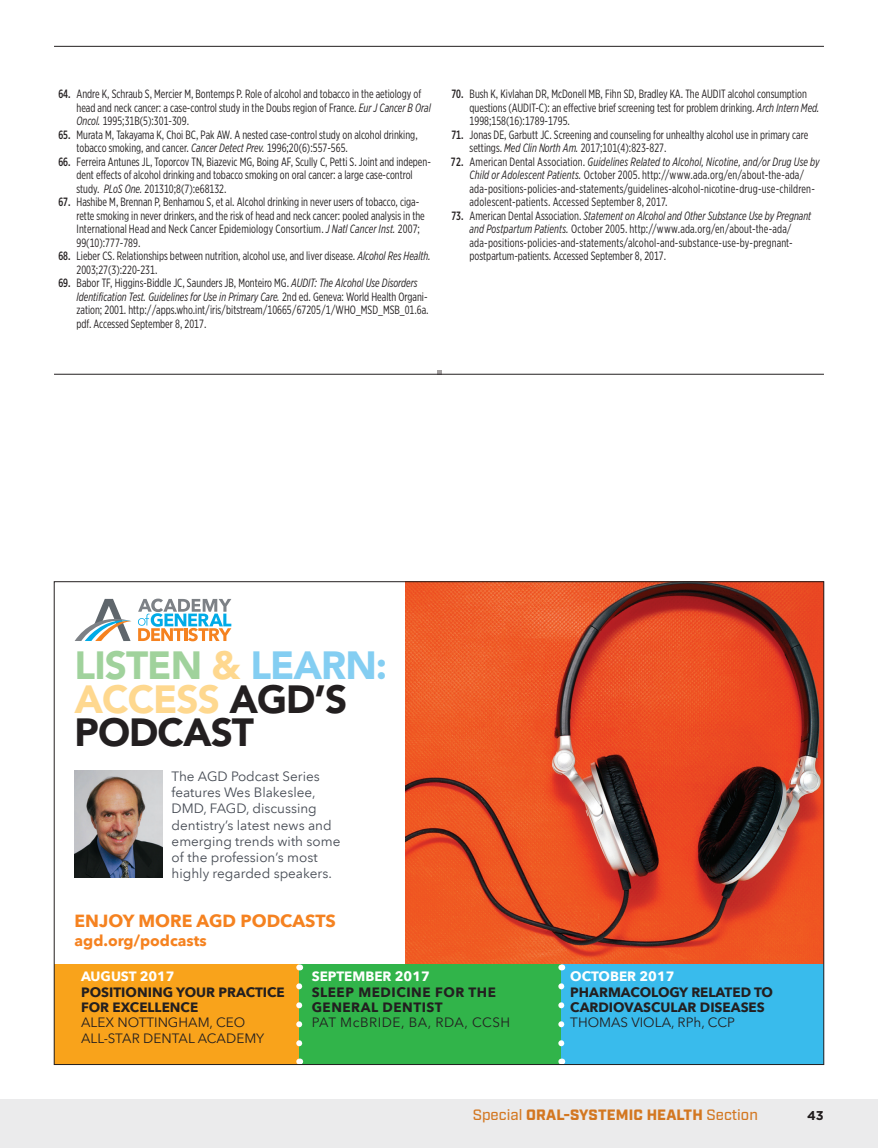
<style>
.page{position:relative;width:878px;height:1148px;background:#fff}
.page>*{position:absolute;margin:0;border:0;box-sizing:border-box;transform-origin:0 0}
.t1{font:900 39px/33.5px "Avenir";letter-spacing:-.025em;color:#231f20}
.t2{font:700 17.55px "Avenir Next LT Pro";color:#f58220}
.t3{font:700 15.3px "Avenir Next LT Pro";color:#f58220}
.t4{font:900 15px "Industry";letter-spacing:.01em;color:#e68224}
.t5{font:13.5px/16.2px "Avenir Next LT Pro";color:#464b54}
.t6{font:700 13.5px/15.3px "Avenir Next LT Pro";color:#231f20}
.t7{font:13.5px/15.3px "Avenir Next LT Pro";color:#231f20}
.t8{font:700 13.5px "Avenir Next LT Pro";color:#fff}
.t9{font:700 13.5px/15.3px "Avenir Next LT Pro";letter-spacing:.04em;color:#231f20}
.t10{font:13.5px "Avenir Next LT Pro";letter-spacing:.04em;color:#231f20}
.t11{font:700 12.75px "Gotham";color:#231f20}
.t12{font:12px/13.5px "Gotham X Narrow";color:#231f20;scale:.9 1}
.s1{font-weight:500}
.s2{font-style:italic}
.s3{color:#a0d29c}
.s4{color:#fed88f}
.s5{color:#84cef2}
</style>
<div class="page">
<hr style="left:54px;top:46px;width:770px;height:1px;background:#231f20">
<div style="left:0;top:1099px;width:878px;height:49px;background:#ebebec"></div>
<svg style="left:436px;top:370px;width:5px;height:4px"></svg>
<hr style="left:54px;top:374px;width:770px;height:1px;background:#231f20">
<img style="left:406px;top:583px;width:416px;height:381px">
<img style="left:75px;top:770px;width:88px;height:107px">
<div style="left:54px;top:964px;width:245px;height:100px;background:#f9a31b"></div>
<div style="left:299px;top:964px;width:262px;height:100px;background:#31b44a"></div>
<div style="left:561px;top:964px;width:263px;height:100px;background:#39bbec"></div>
<svg style="left:296px;top:986px;width:6px;height:61px"></svg>
<svg style="left:558px;top:986px;width:6px;height:61px"></svg>
<svg style="left:138px;top:598px;width:93px;height:43px"></svg>
<svg style="left:75px;top:599px;width:56px;height:42px"></svg>
<p class="t12" style="left:77px;top:87px;width:395px;text-indent:-18px"><span class="s1">64.</span> Andre K, Schraub S, Mercier M, Bontemps P. Role of alcohol and tobacco in the aetiology of head and neck cancer: a case-control study in the Doubs region of France. <span class="s2">Eur J Cancer B Oral<br>Oncol.</span> 1995;31B(5):301-309.</p>
<p class="t12" style="left:77px;top:128px;width:380px;text-indent:-18px"><span class="s1">65.</span> Murata M, Takayama K, Choi BC, Pak AW. A nested case-control study on alcohol drinking, tobacco smoking, and cancer. <span class="s2">Cancer Detect Prev.</span> 1996;20(6):557-565.</p>
<p class="t12" style="left:76px;top:155px;width:395px;text-indent:-18px"><span class="s1">66.</span> Ferreira Antunes JL, Toporcov TN, Biazevic MG, Boing AF, Scully C, Petti S. Joint and indepen&shy;dent effects of alcohol drinking and tobacco smoking on oral cancer: a large case-control study. <span class="s2">PLoS One.</span> 201310;8(7):e68132.</p>
<p class="t12" style="left:76px;top:195px;width:388px;text-indent:-18px"><span class="s1">67.</span> Hashibe M, Brennan P, Benhamou S, et al. Alcohol drinking in never users of tobacco, ciga&shy;rette smoking in never drinkers, and the risk of head and neck cancer: pooled analysis in the International Head and Neck Cancer Epidemiology Consortium. <span class="s2">J Natl Cancer Inst.</span> 2007; 99(10):777-789.</p>
<p class="t12" style="left:76px;top:249px;width:395px;text-indent:-18px"><span class="s1">68.</span> Lieber CS. Relationships between nutrition, alcohol use, and liver disease. <span class="s2">Alcohol Res Health.<br></span>2003;27(3):220-231.</p>
<p class="t12" style="left:76px;top:276px;width:393px;text-indent:-18px"><span class="s1">69.</span> Babor TF, Higgins-Biddle JC, Saunders JB, Monteiro MG. <span class="s2">AUDIT: The Alcohol Use Disorders Identification Test. Guidelines for Use in Primary Care.</span> 2nd ed. Geneva: World Health Organi&shy;zation; 2001. http://apps.who.int/iris/bitstream/10665/67205/1/WHO_MSD_MSB_01.6a. pdf. Accessed September 8, 2017.</p>
<p class="t12" style="left:469px;top:87px;width:390px;text-indent:-18px"><span class="s1">70.</span> Bush K, Kivlahan DR, McDonell MB, Fihn SD, Bradley KA. The AUDIT alcohol consumption questions (AUDIT-C): an effective brief screening test for problem drinking. <span class="s2">Arch Intern Med.<br></span>1998;158(16):1789-1795.</p>
<p class="t12" style="left:469px;top:128px;width:378px;text-indent:-18px"><span class="s1">71.</span> Jonas DE, Garbutt JC. Screening and counseling for unhealthy alcohol use in primary care settings. <span class="s2">Med Clin North Am.</span> 2017;101(4):823-827.</p>
<p class="t12" style="left:469px;top:155px;width:390px;text-indent:-19px"><span class="s1">72.</span> American Dental Association. <span class="s2">Guidelines Related to Alcohol, Nicotine, and/or Drug Use by Child or Adolescent Patients.</span> October 2005. http://www.ada.org/en/about-the-ada/ ada-positions-policies-and-statements/guidelines-alcohol-nicotine-drug-use-children&shy;adolescent-patients. Accessed September 8, 2017.</p>
<p class="t12" style="left:469px;top:209px;width:381px;text-indent:-18px"><span class="s1">73.</span> American Dental Association. <span class="s2">Statement on Alcohol and Other Substance Use by Pregnant and Postpartum Patients.</span> October 2005. http://www.ada.org/en/about-the-ada/ ada-positions-policies-and-statements/alcohol-and-substance-use-by-pregnant&shy;postpartum-patients. Accessed September 8, 2017.</p>
<h1 class="t1" style="left:75px;top:648px;width:314px"><span class="s3">LISTEN</span> <span class="s4">&amp;</span> <span class="s5">LEARN:<br></span><span class="s4">ACCESS</span> AGD’S<br>PODCAST</h1>
<p class="t5" style="left:172px;top:768px;width:170px">The AGD Podcast Series features Wes Blakeslee,<br>DMD, FAGD, discussing dentistry’s latest news and emerging trends with some of the profession’s most highly regarded speakers.</p>
<h2 class="t2" style="left:75px;top:909px;width:263px">ENJOY MORE AGD PODCASTS</h2>
<p class="t3" style="left:75px;top:931px;width:133px">agd.org/podcasts</p>
<p class="t8" style="left:81px;top:968px;width:95px">AUGUST 2017</p>
<p class="t6" style="left:81px;top:984px;width:205px">POSITIONING YOUR PRACTICE<br>FOR EXCELLENCE</p>
<p class="t7" style="left:81px;top:1015px;width:185px">ALEX NOTTINGHAM, CEO<br>ALL-STAR DENTAL ACADEMY</p>
<p class="t8" style="left:312px;top:968px;width:120px">SEPTEMBER 2017</p>
<p class="t9" style="left:312px;top:984px;width:186px">SLEEP MEDICINE FOR THE<br>GENERAL DENTIST</p>
<p class="t10" style="left:312px;top:1014px;width:200px">PAT McBRIDE, BA, RDA, CCSH</p>
<p class="t8" style="left:570px;top:968px;width:106px">OCTOBER 2017</p>
<p class="t6" style="left:570px;top:984px;width:204px">PHARMACOLOGY RELATED TO<br>CARDIOVASCULAR DISEASES</p>
<p class="t7" style="left:570px;top:1015px;width:166px">THOMAS VIOLA, RPh, CCP</p>
<p class="t4" style="left:472px;top:1105px;width:287px"><span class="s1">Special</span> ORAL-SYSTEMIC HEALTH <span class="s1">Section</span></p>
<p class="t11" style="left:807px;top:1107px;width:18px">43</p>
</div>
